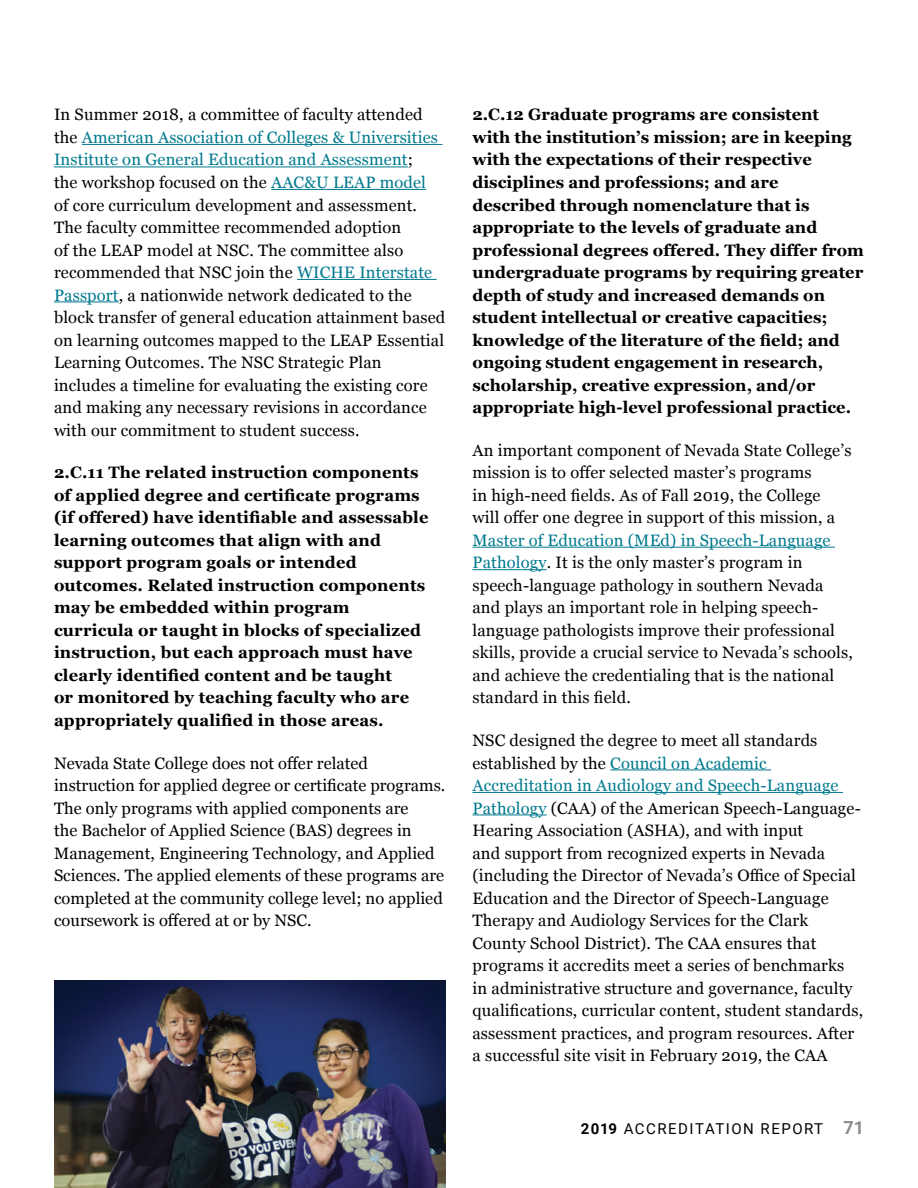
<style>
.page{position:relative;width:918px;height:1188px;background:#fff}
.page>*{position:absolute;margin:0;border:0;box-sizing:border-box;transform-origin:0 0}
.t1{font:16.5px/22.5px "Georgia";letter-spacing:.01em;color:#000}
.t2{font:700 16.5px/22.5px "Georgia";color:#000}
.t3{font:15px "Roboto";letter-spacing:.1em;color:#000}
.s1{color:#007a8e}
.s2{font-weight:700}
.s3{font-weight:700;font-size:18px;color:#8a8c8e}
</style>
<div class="page">
<hr style="left:82px;top:144px;width:360px;height:1px;background:#007a8e">
<hr style="left:54px;top:167px;width:354px;height:1px;background:#007a8e">
<hr style="left:271px;top:189px;width:155px;height:1px;background:#007a8e">
<hr style="left:297px;top:279px;width:140px;height:1px;background:#007a8e">
<hr style="left:54px;top:302px;width:65px;height:1px;background:#007a8e">
<hr style="left:472px;top:547px;width:363px;height:1px;background:#007a8e">
<hr style="left:472px;top:569px;width:75px;height:1px;background:#007a8e">
<hr style="left:610px;top:770px;width:161px;height:1px;background:#007a8e">
<hr style="left:472px;top:792px;width:371px;height:1px;background:#007a8e">
<hr style="left:472px;top:815px;width:75px;height:1px;background:#007a8e">
<img style="left:54px;top:981px;width:392px;height:207px">
<p class="t1" style="left:54px;top:103px;width:393px">In Summer 2018, a committee of faculty attended the <span class="s1">American Association of Colleges &amp; Universities Institute on General Education and Assessment</span>;<br>the workshop focused on the <span class="s1">AAC&amp;U LEAP model<br></span>of core curriculum development and assessment.<br>The faculty committee recommended adoption<br>of the LEAP model at NSC. The committee also recommended that NSC join the <span class="s1">WICHE Interstate Passport</span>, a nationwide network dedicated to the block transfer of general education attainment based on learning outcomes mapped to the LEAP Essential Learning Outcomes. The NSC Strategic Plan includes a timeline for evaluating the existing core and making any necessary revisions in accordance with our commitment to student success.</p>
<p class="t2" style="left:54px;top:460px;width:376px">2.C.11 The related instruction components of applied degree and certificate programs (if offered) have identifiable and assessable learning outcomes that align with and support program goals or intended outcomes. Related instruction components may be embedded within program curricula or taught in blocks of specialized instruction, but each approach must have clearly identified content and be taught<br>or monitored by teaching faculty who are appropriately qualified in those areas.</p>
<p class="t1" style="left:54px;top:751px;width:393px">Nevada State College does not offer related instruction for applied degree or certificate programs.<br>The only programs with applied components are<br>the Bachelor of Applied Science (BAS) degrees in Management, Engineering Technology, and Applied Sciences. The applied elements of these programs are completed at the community college level; no applied coursework is offered at or by NSC.</p>
<p class="t2" style="left:472px;top:103px;width:393px">2.C.12 Graduate programs are consistent<br>with the institution’s mission; are in keeping with the expectations of their respective disciplines and professions; and are described through nomenclature that is appropriate to the levels of graduate and professional degrees offered. They differ from undergraduate programs by requiring greater depth of study and increased demands on student intellectual or creative capacities; knowledge of the literature of the field; and ongoing student engagement in research, scholarship, creative expression, and/or appropriate high-level professional practice.</p>
<p class="t1" style="left:472px;top:438px;width:380px">An important component of Nevada State College’s mission is to offer selected master’s programs<br>in high-need fields. As of Fall 2019, the College will offer one degree in support of this mission, a</p>
<p class="t1" style="left:472px;top:528px;width:382px"><span class="s1">Master of Education (MEd) in Speech-Language Pathology</span>. It is the only master’s program in speech-language pathology in southern Nevada and plays an important role in helping speech&shy;language pathologists improve their professional skills, provide a crucial service to Nevada’s schools, and achieve the credentialing that is the national standard in this field.</p>
<p class="t1" style="left:472px;top:729px;width:392px">NSC designed the degree to meet all standards established by the <span class="s1">Council on Academic Accreditation in Audiology and Speech-Language Pathology</span> (CAA) of the American Speech-Language-Hearing Association (ASHA), and with input<br>and support from recognized experts in Nevada (including the Director of Nevada’s Office of Special Education and the Director of Speech-Language Therapy and Audiology Services for the Clark County School District). The CAA ensures that programs it accredits meet a series of benchmarks<br>in administrative structure and governance, faculty qualifications, curricular content, student standards, assessment practices, and program resources. After a successful site visit in February 2019, the CAA</p>
<p class="t3" style="left:581px;top:1118px;width:285px"><span class="s2">2019</span> ACCREDITATION REPORT <span class="s3">71</span></p>
</div>
